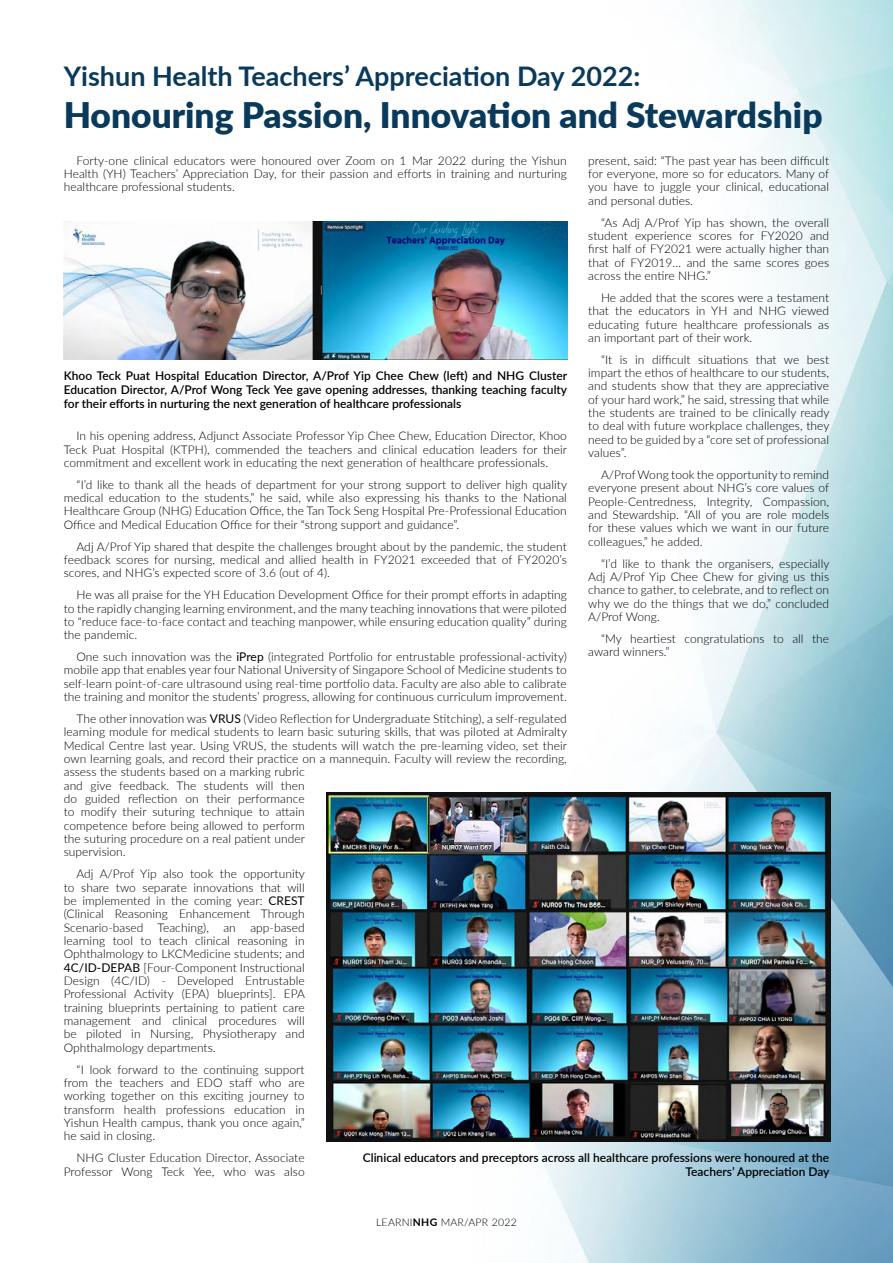
<style>
.page{position:relative;width:893px;height:1263px;background:#fff}
.page>*{position:absolute;margin:0;border:0;box-sizing:border-box;transform-origin:0 0}
.t1{font:900 35.25px "Lato";color:#093a5b}
.t2{font:700 27px "Lato";color:#093a5b}
.t3{font:300 12px/13.4px "Lato";letter-spacing:.005em;color:#000;text-align:justify}
.t4{font:600 12px/14.2px "Lato";color:#000;text-align:justify}
.t5{font:300 10.5px "Lato";letter-spacing:.025em;color:#000}
.s1{font-weight:400}
.s2{font-weight:700}
</style>
<div class="page">
<img style="left:63px;top:0;width:830px;height:1263px">
<img style="left:64px;top:222px;width:503px;height:137px">
<img style="left:327px;top:793px;width:503px;height:348px">
<h2 class="t2" style="left:64px;top:56px;width:578px">Yishun Health Teachers’ Appreciation Day 2022:</h2>
<h1 class="t1" style="left:64px;top:88px;width:760px">Honouring Passion, Innovation and Stewardship</h1>
<p class="t3" style="left:588px;top:153px;width:243px">present, said: “The past year has been difficult for everyone, more so for educators. Many of you have to juggle your clinical, educational and personal duties.</p>
<p class="t3" style="left:588px;top:215px;width:242px;text-indent:13px">“As Adj A/Prof Yip has shown, the overall student experience scores for FY2020 and first half of FY2021 were actually higher than that of FY2019… and the same scores goes across the entire NHG.”</p>
<p class="t3" style="left:588px;top:290px;width:242px;text-indent:13px">He added that the scores were a testament that the educators in YH and NHG viewed educating future healthcare professionals as an important part of their work.</p>
<p class="t3" style="left:588px;top:352px;width:243px;text-indent:13px">“It is in difficult situations that we best impart the ethos of healthcare to our students, and students show that they are appreciative of your hard work,” he said, stressing that while the students are trained to be clinically ready to deal with future workplace challenges, they need to be guided by a “core set of professional values”.</p>
<p class="t3" style="left:588px;top:468px;width:243px;text-indent:13px">A/Prof Wong took the opportunity to remind everyone present about NHG’s core values of People-Centredness, Integrity, Compassion, and Stewardship. “All of you are role models for these values which we want in our future colleagues,” he added.</p>
<p class="t3" style="left:588px;top:556px;width:243px;text-indent:13px">“I’d like to thank the organisers, especially Adj A/Prof Yip Chee Chew for giving us this chance to gather, to celebrate, and to reflect on why we do the things that we do,” concluded A/Prof Wong.</p>
<p class="t3" style="left:588px;top:631px;width:242px;text-indent:13px">“My heartiest congratulations to all the award winners.”</p>
<p class="t3" style="left:64px;top:153px;width:505px;text-indent:13px">Forty-one clinical educators were honoured over Zoom on 1 Mar 2022 during the Yishun Health (YH) Teachers’ Appreciation Day, for their passion and efforts in training and nurturing healthcare professional students.</p>
<p class="t4" style="left:64px;top:368px;width:505px">Khoo Teck Puat Hospital Education Director, A/Prof Yip Chee Chew (left) and NHG Cluster Education Director, A/Prof Wong Teck Yee gave opening addresses, thanking teaching faculty for their efforts in nurturing the next generation of healthcare professionals</p>
<p class="t3" style="left:64px;top:429px;width:505px;text-indent:13px">In his opening address, Adjunct Associate Professor Yip Chee Chew, Education Director, Khoo Teck Puat Hospital (KTPH), commended the teachers and clinical education leaders for their commitment and excellent work in educating the next generation of healthcare professionals.</p>
<p class="t3" style="left:64px;top:477px;width:505px;text-indent:13px">“I’d like to thank all the heads of department for your strong support to deliver high quality medical education to the students,” he said, while also expressing his thanks to the National Healthcare Group (NHG) Education Office, the Tan Tock Seng Hospital Pre-Professional Education Office and Medical Education Office for their “strong support and guidance”.</p>
<p class="t3" style="left:64px;top:539px;width:505px;text-indent:13px">Adj A/Prof Yip shared that despite the challenges brought about by the pandemic, the student feedback scores for nursing, medical and allied health in FY2021 exceeded that of FY2020’s scores, and NHG’s expected score of 3.6 (out of 4).</p>
<p class="t3" style="left:64px;top:588px;width:505px;text-indent:13px">He was all praise for the YH Education Development Office for their prompt efforts in adapting to the rapidly changing learning environment, and the many teaching innovations that were piloted to “reduce face-to-face contact and teaching manpower, while ensuring education quality” during the pandemic.</p>
<p class="t3" style="left:64px;top:650px;width:505px;text-indent:13px">One such innovation was the <span class="s1">iPrep</span> (integrated Portfolio for entrustable professional-activity) mobile app that enables year four National University of Singapore School of Medicine students to self-learn point-of-care ultrasound using real-time portfolio data. Faculty are also able to calibrate the training and monitor the students’ progress, allowing for continuous curriculum improvement.</p>
<p class="t3" style="left:64px;top:711px;width:505px;text-align:left;text-indent:13px">The other innovation was <span class="s1">VRUS</span> (Video Reflection for Undergraduate Stitching), a self-regulated learning module for medical students to learn basic suturing skills, that was piloted at Admiralty Medical Centre last year. Using VRUS, the students will watch the pre-learning video, set their own learning goals, and record their practice on a mannequin. Faculty will review the recording, assess the students based on a marking rubric<br>and give feedback. The students will then<br>do guided reflection on their performance<br>to modify their suturing technique to attain<br>competence before being allowed to perform<br>the suturing procedure on a real patient under<br>supervision.</p>
<p class="t3" style="left:64px;top:867px;width:243px;text-indent:13px">Adj A/Prof Yip also took the opportunity to share two separate innovations that will be implemented in the coming year: <span class="s1">CREST </span>(Clinical Reasoning Enhancement Through Scenario-based Teaching), an app-based learning tool to teach clinical reasoning in Ophthalmology to LKCMedicine students; and <span class="s1">4C/ID-DEPAB</span> [Four-Component Instructional Design (4C/ID) - Developed Entrustable Professional Activity (EPA) blueprints]. EPA training blueprints pertaining to patient care management and clinical procedures will be piloted in Nursing, Physiotherapy and Ophthalmology departments.</p>
<p class="t3" style="left:64px;top:1062px;width:243px;text-indent:13px">“I look forward to the continuing support from the teachers and EDO staff who are working together on this exciting journey to transform health professions education in Yishun Health campus, thank you once again,” he said in closing.</p>
<p class="t3" style="left:64px;top:1151px;width:242px;text-align:right">NHG Cluster Education Director, Associate<br>Professor Wong Teck Yee, who was also</p>
<p class="t4" style="left:363px;top:1149px;width:468px;text-align:right">Clinical educators and preceptors across all healthcare professions were honoured at the<br>Teachers’ Appreciation Day</p>
<p class="t5" style="left:376px;top:1214px;width:142px">LEARNI<span class="s2">NHG</span> MAR/APR 2022</p>
</div>
